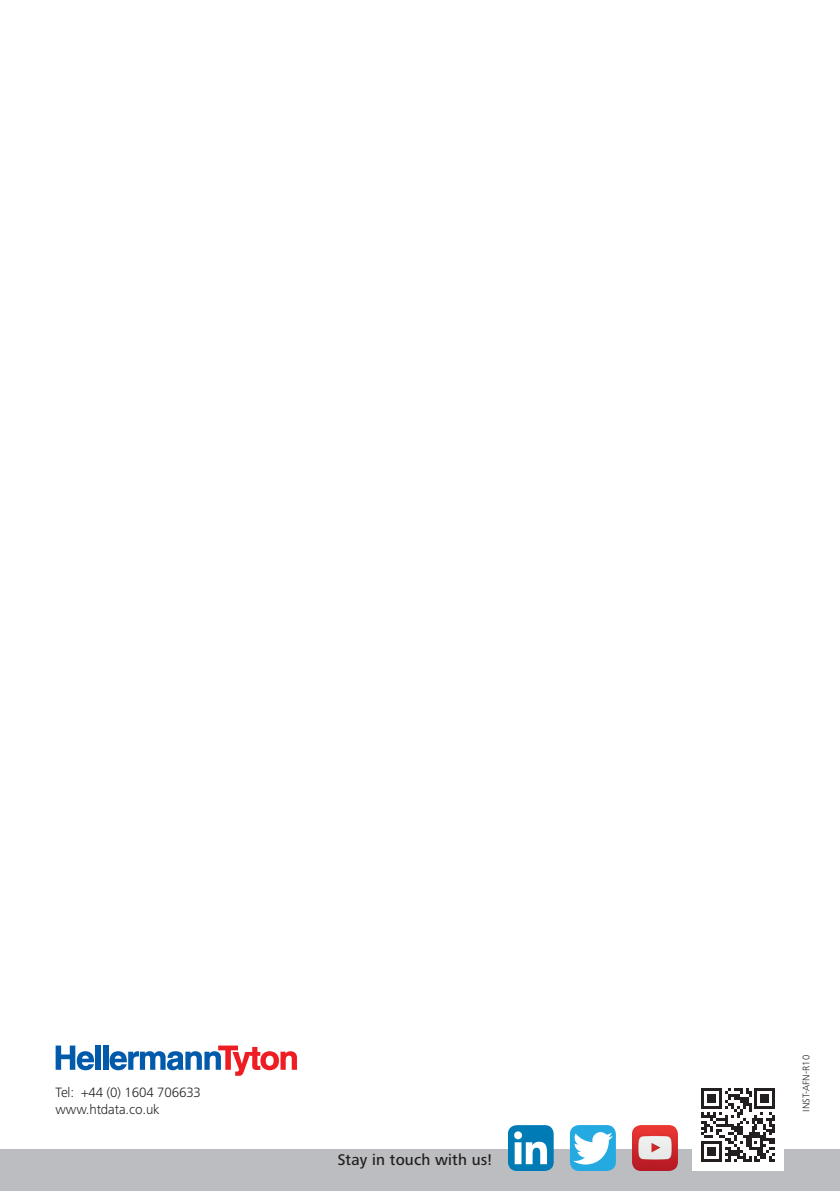
<style>
.page{position:relative;width:840px;height:1191px;background:#fff}
.page>*{position:absolute;margin:0;border:0;box-sizing:border-box;transform-origin:0 0}
.t1{font:500 16px "Frutiger Next LTW1 G";letter-spacing:.01em;color:#231f20}
.t2{font:300 14px/16.8px "Frutiger Next LTW1 G";letter-spacing:-.01em;color:#231f20}
.Footnote_EU{font:300 10px "Frutiger Next LTW1 G";color:#231f20}
</style>
<div class="page">
<div style="left:0;top:1149px;width:839px;height:42px;background:#bcbdc0"></div>
<div style="left:95px;top:1045px;width:6px;height:24px;background:#015aaa"></div>
<div style="left:103px;top:1045px;width:5px;height:24px;background:#015aaa"></div>
<svg style="left:56px;top:1045px;width:38px;height:25px"></svg>
<svg style="left:109px;top:1045px;width:188px;height:30px"></svg>
<div style="left:692px;top:1079px;width:91px;height:92px;background:#fff"></div>
<svg style="left:701px;top:1088px;width:73px;height:73px"></svg>
<div style="left:507px;top:1125px;width:46px;height:46px;background:#007bb6;border-radius:3px"></div>
<svg style="left:514px;top:1131px;width:32px;height:33px"></svg>
<div style="left:569px;top:1125px;width:46px;height:46px;background:#24aae1;border-radius:9px"></div>
<svg style="left:573px;top:1132px;width:39px;height:32px"></svg>
<img style="left:632px;top:1125px;width:45px;height:46px">
<p class="t2" style="left:56px;top:1083px;width:147px">Tel: +44 (0) 1604 706633 www.htdata.co.uk</p>
<p class="t1" style="left:337px;top:1150px;width:156px">Stay in touch with us!</p>
<p class="Footnote_EU" style="left:799px;top:1111px;width:58px;rotate:-90deg">INST-AFN-R10</p>
</div>
